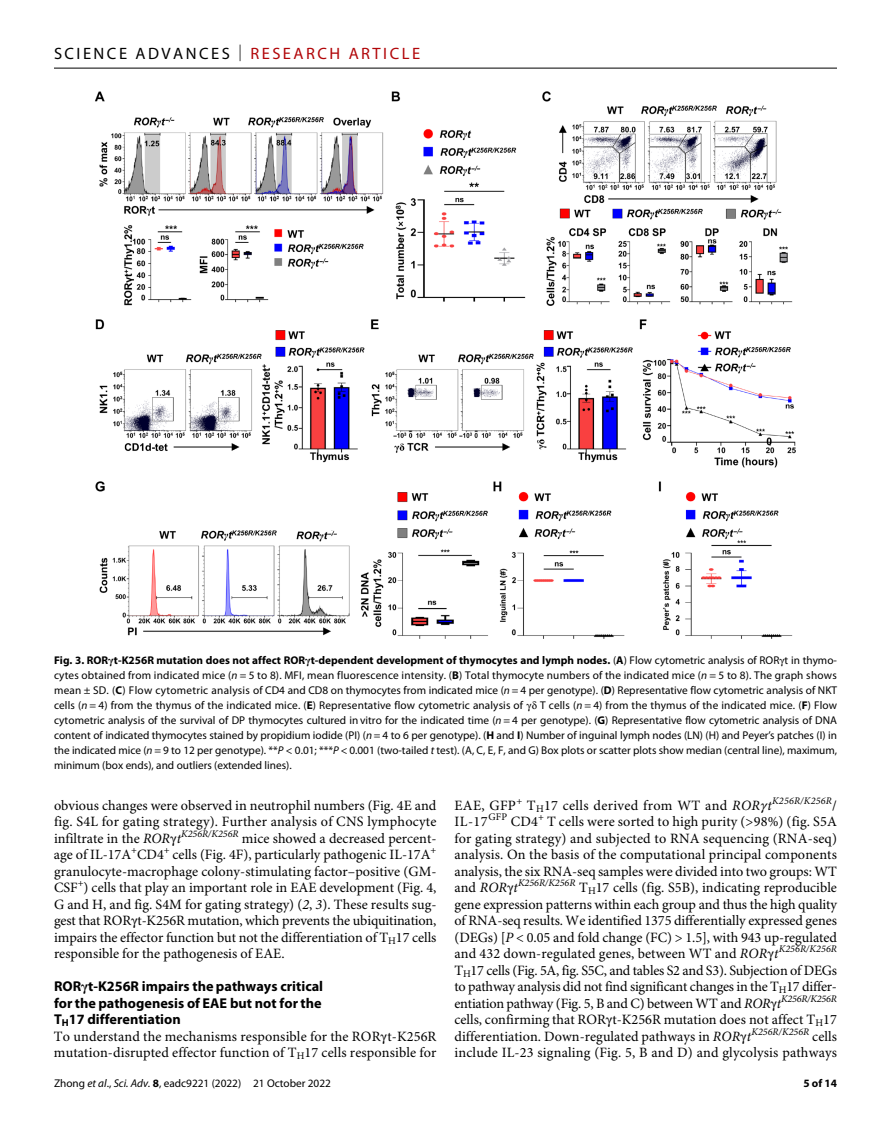
<style>
.page{position:relative;width:891px;height:1134px;background:#fff}
.page>*{position:absolute;margin:0;border:0;box-sizing:border-box;transform-origin:0 0}
.t1{font:16.5px "Myriad Pro";letter-spacing:.15em;color:#000}
.t2{font:14.25px/16.5px "Minion Pro";letter-spacing:.01em;color:#000;text-align:justify}
.t3{font:700 14.25px/16.5px "Myriad Pro";color:#000;text-align:justify}
.t4{font:11.25px/15px "Myriad Pro";color:#000;text-align:justify}
.t5{font:700 11.25px "Myriad Pro";color:#000}
.s1{font-weight:300}
.s2{color:#b10508}
.s3{font-weight:700}
.s4{font-style:italic}
</style>
<div class="page">
<hr style="left:54px;top:68px;width:783px;height:1px;background:#000">
<img style="left:95px;top:91px;width:701px;height:548px">
<p class="t1" style="left:54px;top:40px;width:368px">SCIENCE ADVANCES <span class="s1">|</span> <span class="s2">RESEARCH ARTICLE</span></p>
<p class="t4" style="left:54px;top:652px;width:785px"><span class="s3">Fig. 3. ROR t-K256R mutation does not affect ROR t-dependent development of thymocytes and lymph nodes.</span> (<span class="s3">A</span>) Flow cytometric analysis of ROR t in thymo&shy;cytes obtained from indicated mice (<span class="s4">n</span> = 5 to 8). MFI, mean fluorescence intensity. (<span class="s3">B</span>) Total thymocyte numbers of the indicated mice (<span class="s4">n</span> = 5 to 8). The graph shows mean ± SD. (<span class="s3">C</span>) Flow cytometric analysis of CD4 and CD8 on thymocytes from indicated mice (<span class="s4">n</span> = 4 per genotype). (<span class="s3">D</span>) Representative flow cytometric analysis of NKT cells (<span class="s4">n</span> = 4) from the thymus of the indicated mice. (<span class="s3">E</span>) Representative flow cytometric analysis of</p>
<p class="t4" style="left:54px;top:697px;width:785px;text-indent:486px">T cells (<span class="s4">n</span> = 4) from the thymus of the indicated mice. (<span class="s3">F</span>) Flow cytometric analysis of the survival of DP thymocytes cultured in vitro for the indicated time (<span class="s4">n</span> = 4 per genotype). (<span class="s3">G</span>) Representative flow cytometric analysis of DNA content of indicated thymocytes stained by propidium iodide (PI) (<span class="s4">n</span> = 4 to 6 per genotype). (<span class="s3">H</span> and <span class="s3">I</span>) Number of inguinal lymph nodes (LN) (H) and Peyer’s patches (I) in the indicated mice (<span class="s4">n</span> = 9 to 12 per genotype). **<span class="s4">P</span> &lt; 0.01; ***<span class="s4">P</span> &lt; 0.001 (two-tailed <span class="s4">t</span> test). (A, C, E, F, and G) Box plots or scatter plots show median (central line), maximum, minimum (box ends), and outliers (extended lines).</p>
<p class="t2" style="left:54px;top:798px;width:384px">obvious changes were observed in neutrophil numbers (Fig. 4E and fig. S4L for gating strategy). Further analysis of CNS lymphocyte infiltrate in the <span class="s4">ROR t</span><sup>K256R/K256R</sup> mice showed a decreased percent&shy;age of IL-17A<sup>+</sup>CD4<sup>+</sup> cells (Fig. 4F), particularly pathogenic IL-17A<sup>+ </sup>granulocyte-macrophage colony-stimulating factor–positive (GM-CSF<sup>+</sup>) cells that play an important role in EAE development (Fig. 4, G and H, and fig. S4M for gating strategy) (<span class="s4">2</span>, <span class="s4">3</span>). These results sug&shy;gest that ROR t-K256R mutation, which prevents the ubiquitination, impairs the effector function but not the differentiation of T<sub>H</sub>17 cells responsible for the pathogenesis of EAE.</p>
<p class="t3" style="left:54px;top:977px;width:271px">ROR t-K256R impairs the pathways critical for the pathogenesis of EAE but not for the T<sub>H</sub>17 differentiation</p>
<p class="t2" style="left:54px;top:1029px;width:384px">To understand the mechanisms responsible for the ROR t-K256R mutation-disrupted effector function of T<sub>H</sub>17 cells responsible for</p>
<p class="t4" style="left:54px;top:1076px;width:278px">Zhong <span class="s4">et al</span>., <span class="s4">Sci. Adv.</span> <span class="s3">8</span>, eadc9221 (2022) 21 October 2022</p>
<p class="t2" style="left:454px;top:798px;width:384px">EAE, GFP<sup>+</sup> T<sub>H</sub>17 cells derived from WT and <span class="s4">ROR t</span><sup>K256R/K256R</sup>/ IL-17<sup>GFP</sup> CD4<sup>+</sup> T cells were sorted to high purity (&gt;98%) (fig. S5A for gating strategy) and subjected to RNA sequencing (RNA-seq) analysis. On the basis of the computational principal components analysis, the six RNA-seq samples were divided into two groups: WT and <span class="s4">ROR t</span><sup>K256R/K256R</sup> T<sub>H</sub>17 cells (fig. S5B), indicating reproducible gene expression patterns within each group and thus the high quality of RNA-seq results. We identified 1375 differentially expressed genes (DEGs) [<span class="s4">P</span> &lt; 0.05 and fold change (FC) &gt; 1.5], with 943 up-regulated and 432 down-regulated genes, between WT and <span class="s4">ROR t</span><sup>K256R/K256R </sup>T<sub>H</sub>17 cells (Fig. 5A, fig. S5C, and tables S2 and S3). Subjection of DEGs to pathway analysis did not find significant changes in the T<sub>H</sub>17 differ&shy;entiation pathway (Fig. 5, B and C) between WT and <span class="s4">ROR t</span><sup>K256R/K256R </sup>cells, confirming that ROR t-K256R mutation does not affect T<sub>H</sub>17 differentiation. Down-regulated pathways in <span class="s4">ROR t</span><sup>K256R/K256R</sup> cells include IL-23 signaling (Fig. 5, B and D) and glycolysis pathways</p>
<p class="t5" style="left:803px;top:1074px;width:35px">5 of 14</p>
</div>
